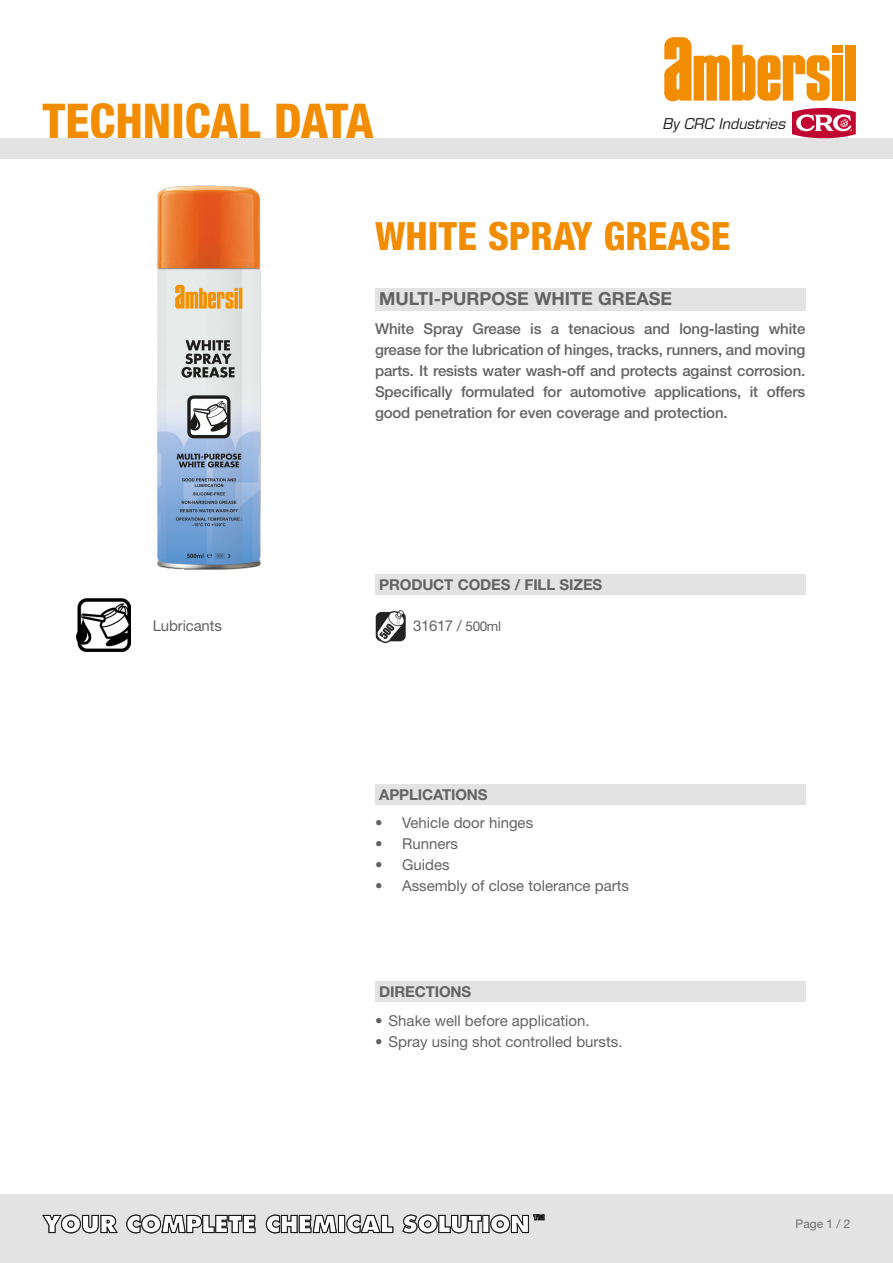
<style>
.page{position:relative;width:893px;height:1263px;background:#fff}
.page>*{position:absolute;margin:0;border:0;box-sizing:border-box;transform-origin:0 0}
.t1{font:800 condensed 48px "Helvetica Neue LT Std";color:#f28c00}
.t2{font:800 condensed 39px "Helvetica Neue LT Std";color:#f28c00}
.t3{font:700 18px "Helvetica Neue LT Std";color:#646363}
.t4{font:500 15px/21px "Helvetica Neue LT Std";letter-spacing:-.01em;color:#646363;text-align:justify}
.t5{font:15px "Helvetica Neue LT Std";color:#646363}
.t6{font:700 15px "Helvetica Neue LT Std";letter-spacing:-.01em;color:#646363}
.t7{font:italic 14.55px "Eurostile LT Std";color:#1c1d1b}
.t8{font:12px "Helvetica Neue LT Std";color:#706f6f}
.s1{font-size:13.5px}
</style>
<div class="page">
<div style="left:375px;top:288px;width:430px;height:22px;background:#e3e3e3"></div>
<div style="left:375px;top:784px;width:430px;height:21px;background:#e3e3e3"></div>
<img style="left:157px;top:185px;width:104px;height:384px">
<div style="left:0;top:1195px;width:893px;height:68px;background:#e3e3e3"></div>
<svg style="left:42px;top:1214px;width:76px;height:19px"></svg>
<svg style="left:126px;top:1214px;width:419px;height:19px"></svg>
<div style="left:375px;top:981px;width:430px;height:20px;background:#e3e3e3"></div>
<div style="left:375px;top:574px;width:430px;height:20px;background:#e3e3e3"></div>
<img style="left:77px;top:599px;width:54px;height:52px">
<div style="left:0;top:138px;width:893px;height:21px;background:#e3e3e3"></div>
<img style="left:375px;top:610px;width:31px;height:34px">
<div style="left:845px;top:45px;width:10px;height:56px;background:#f28c00"></div>
<div style="left:832px;top:45px;width:10px;height:7px;background:#f28c00"></div>
<div style="left:832px;top:55px;width:10px;height:46px;background:#f28c00"></div>
<svg style="left:664px;top:37px;width:166px;height:64px"></svg>
<svg style="left:792px;top:108px;width:64px;height:30px"></svg>
<h1 class="t1" style="left:43px;top:91px;width:333px">TECHNICAL DATA</h1>
<p class="t7" style="left:663px;top:115px;width:124px">By CRC Industries</p>
<h2 class="t2" style="left:375px;top:212px;width:357px">WHITE SPRAY GREASE</h2>
<p class="t3" style="left:379px;top:288px;width:294px">MULTI-PURPOSE WHITE GREASE</p>
<p class="t4" style="left:375px;top:318px;width:432px">White Spray Grease is a tenacious and long-lasting white grease for the lubrication of hinges, tracks, runners, and moving parts. It resists water wash-off and protects against corrosion.<br>Specifically formulated for automotive applications, it offers good penetration for even coverage and protection.</p>
<p class="t5" style="left:153px;top:617px;width:71px">Lubricants</p>
<p class="t6" style="left:379px;top:575px;width:224px">PRODUCT CODES / FILL SIZES</p>
<p class="t5" style="left:413px;top:616px;width:89px">31617 / <span class="s1">500ml</span></p>
<p class="t6" style="left:379px;top:785px;width:110px">APPLICATIONS</p>
<p class="t5" style="left:375px;top:814px;width:160px">• Vehicle door hinges</p>
<p class="t5" style="left:375px;top:835px;width:84px">• Runners</p>
<p class="t5" style="left:375px;top:856px;width:76px">• Guides</p>
<p class="t5" style="left:375px;top:877px;width:255px">• Assembly of close tolerance parts</p>
<p class="t6" style="left:379px;top:982px;width:93px">DIRECTIONS</p>
<p class="t5" style="left:375px;top:1012px;width:216px">• Shake well before application.</p>
<p class="t5" style="left:375px;top:1033px;width:249px">• Spray using shot controlled bursts.</p>
<p class="t8" style="left:795px;top:1217px;width:56px">Page 1 / 2</p>
</div>
